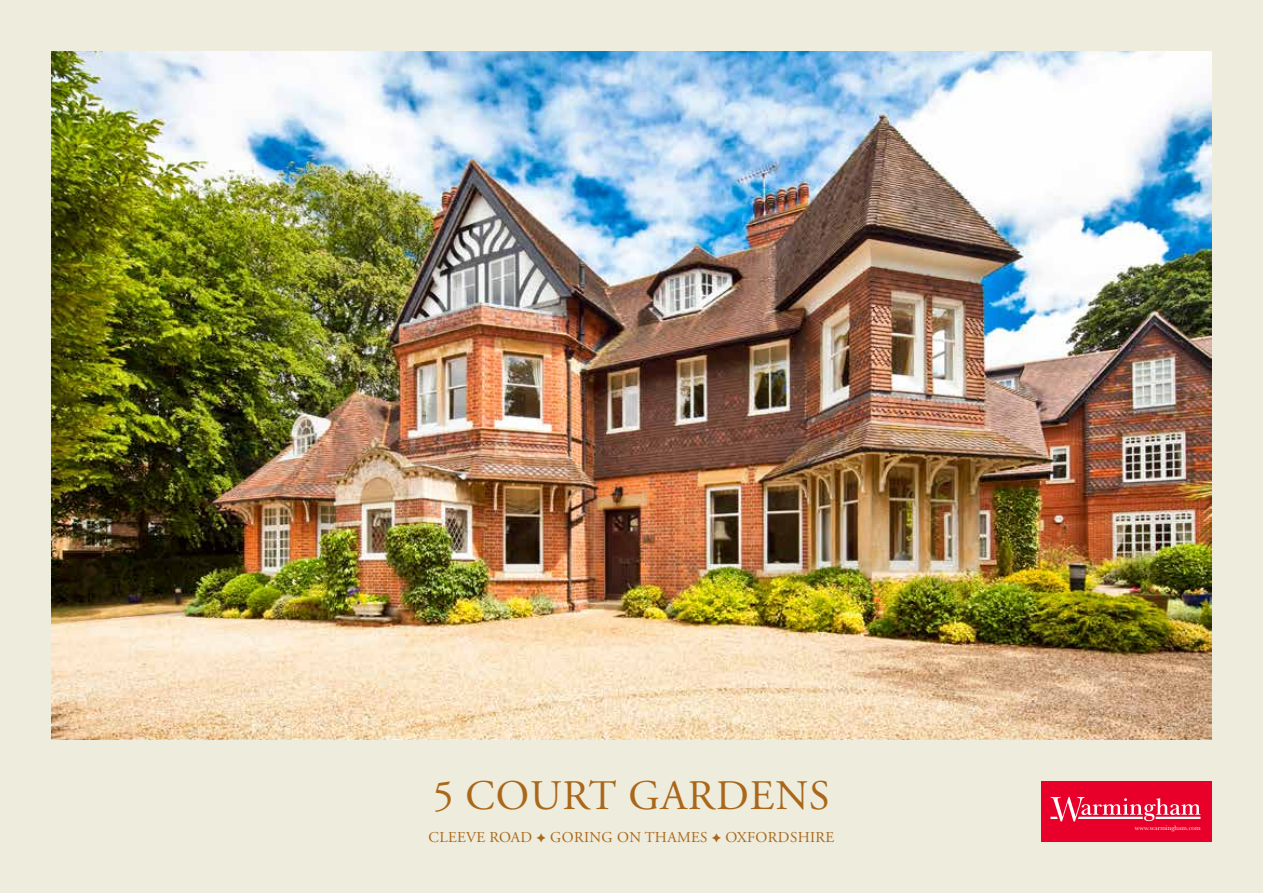
<style>
.page{position:relative;width:1263px;height:893px;background:#edecdd}
.page>*{position:absolute;margin:0;border:0;box-sizing:border-box;transform-origin:0 0}
.t1{font:42px "Adobe Garamond Pro";letter-spacing:.025em;color:#aa6719}
.t2{font:15px "Adobe Garamond Pro";letter-spacing:.025em;color:#aa6719}
.t3{font:6.9px "Baskerville";color:#fff}
</style>
<div class="page">
<img style="left:51px;top:51px;width:1161px;height:689px">
<div style="left:1042px;top:781px;width:170px;height:61px;background:#e8002a"></div>
<svg style="left:1050px;top:797px;width:150px;height:24px"></svg>
<h1 class="t1" style="left:433px;top:770px;width:398px">5 COURT GARDENS</h1>
<p class="t2" style="left:429px;top:828px;width:407px">CLEEVE ROAD GORING ON THAMES OXFORDSHIRE</p>
<p class="t3" style="left:1135px;top:823px;width:67px">www.warmingham.com</p>
</div>
